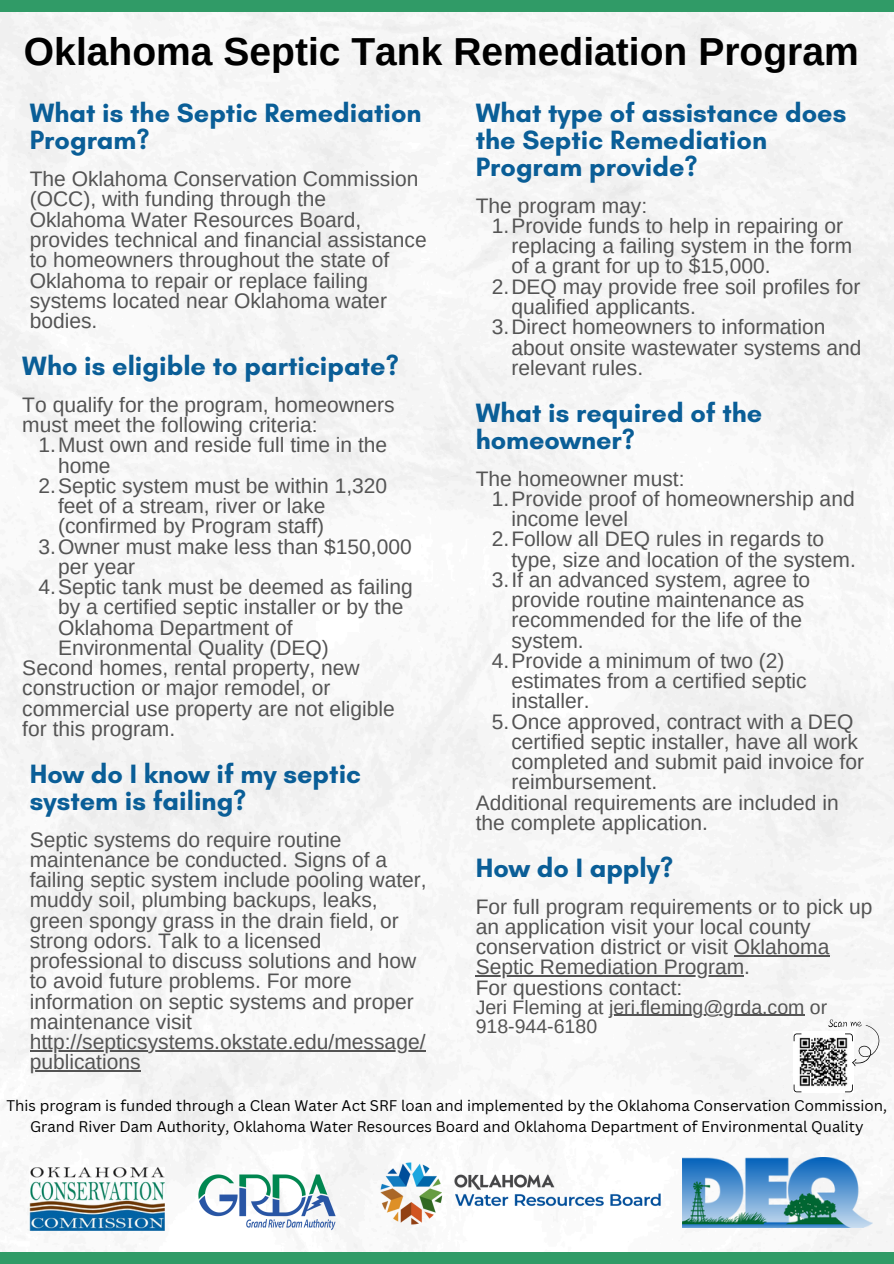
<style>
.page{position:relative;width:894px;height:1264px;background:#fff}
.page>*{position:absolute;margin:0;border:0;box-sizing:border-box;transform-origin:0 0}
.t1{font:700 39px "Arimo";color:#000}
.t2{font:700 27px/27px "Glacial Indifference";color:#0a5e97}
.t3{font:21px/20.2px "Arimo";color:#545454}
.t4{font:19.5px "Arimo";color:#545454}
.t5{font:15px/20.2px "Canva Sans";color:#000;text-align:center}
</style>
<div class="page">
<div style="left:0;top:12px;width:893px;height:1240px;background:#f5f5f5"></div>
<div style="left:0;top:1252px;width:893px;height:11px;background:#309b67"></div>
<div style="left:0;top:0;width:893px;height:12px;background:#309b67"></div>
<img style="left:185px;top:1161px;width:163px;height:79px">
<img style="left:30px;top:1167px;width:135px;height:63px">
<img style="left:682px;top:1157px;width:190px;height:70px">
<img style="left:365px;top:1147px;width:296px;height:92px">
<img style="left:793px;top:1031px;width:60px;height:61px">
<svg style="left:793px;top:1033px;width:8px;height:8px"></svg>
<svg style="left:793px;top:1084px;width:8px;height:8px"></svg>
<svg style="left:844px;top:1084px;width:8px;height:8px"></svg>
<svg style="left:828px;top:1019px;width:51px;height:47px"></svg>
<hr style="left:30px;top:1050px;width:395px;height:1px;background:#545454">
<hr style="left:30px;top:1070px;width:111px;height:1px;background:#545454">
<hr style="left:733px;top:955px;width:96px;height:1px;background:#545454">
<hr style="left:475px;top:975px;width:269px;height:1px;background:#545454">
<hr style="left:609px;top:1014px;width:195px;height:1px;background:#545454">
<h3 class="t1" style="left:24px;top:30px;width:836px">Oklahoma Septic Tank Remediation Program</h3>
<h1 class="t2" style="left:30px;top:99px;width:393px">What is the Septic Remediation<br>Program?</h1>
<h2 class="t3" style="left:30px;top:169px;width:398px">The Oklahoma Conservation Commission (OCC), with funding through the Oklahoma Water Resources Board, provides technical and financial assistance to homeowners throughout the state of Oklahoma to repair or replace failing systems located near Oklahoma water bodies.</h2>
<h2 class="t2" style="left:22px;top:352px;width:378px">Who is eligible to participate?</h2>
<h2 class="t3" style="left:22px;top:394px;width:374px">To qualify for the program, homeowners must meet the following criteria:</h2>
<h3 class="t3" style="left:58px;top:435px;width:330px;text-indent:-20px">1.Must own and reside full time in the home</h3>
<p class="t3" style="left:58px;top:475px;width:330px;text-indent:-20px">2.Septic system must be within 1,320 feet of a stream, river or lake (confirmed by Program staff)</p>
<p class="t3" style="left:58px;top:536px;width:355px;text-indent:-20px">3.Owner must make less than $150,000 per year</p>
<p class="t3" style="left:58px;top:576px;width:356px;text-indent:-20px">4.Septic tank must be deemed as failing by a certified septic installer or by the Oklahoma Department of Environmental Quality (DEQ)</p>
<h3 class="t3" style="left:22px;top:657px;width:374px">Second homes, rental property, new construction or major remodel, or commercial use property are not eligible for this program.</h3>
<p class="t2" style="left:30px;top:760px;width:333px">How do I know if my septic system is failing?</p>
<p class="t3" style="left:30px;top:829px;width:398px">Septic systems do require routine maintenance be conducted. Signs of a failing septic system include pooling water, muddy soil, plumbing backups, leaks, green spongy grass in the drain field, or strong odors. Talk to a licensed professional to discuss solutions and how to avoid future problems. For more information on septic systems and proper maintenance visit</p>
<p class="t3" style="left:30px;top:1031px;width:397px">http://septicsystems.okstate.edu/message/</p>
<p class="t3" style="left:30px;top:1052px;width:112px">publications</p>
<h3 class="t2" style="left:475px;top:99px;width:372px">What type of assistance does the Septic Remediation<br>Program provide?</h3>
<h2 class="t3" style="left:475px;top:195px;width:173px">The program may:</h2>
<h3 class="t3" style="left:511px;top:215px;width:342px;text-indent:-20px">1.Provide funds to help in repairing or replacing a failing system in the form of a grant for up to $15,000.</h3>
<h2 class="t3" style="left:511px;top:276px;width:350px;text-indent:-20px">2.DEQ may provide free soil profiles for qualified applicants.</h2>
<h3 class="t3" style="left:511px;top:317px;width:351px;text-indent:-20px">3.Direct homeowners to information about onsite wastewater systems and relevant rules.</h3>
<p class="t2" style="left:475px;top:399px;width:288px">What is required of the homeowner?</p>
<p class="t3" style="left:475px;top:468px;width:210px">The homeowner must:</p>
<p class="t3" style="left:511px;top:488px;width:345px;text-indent:-20px">1.Provide proof of homeownership and income level</p>
<p class="t3" style="left:511px;top:529px;width:346px;text-indent:-20px">2.Follow all DEQ rules in regards to type, size and location of the system.</p>
<p class="t3" style="left:511px;top:569px;width:300px;text-indent:-20px">3.If an advanced system, agree to provide routine maintenance as recommended for the life of the system.</p>
<h3 class="t3" style="left:511px;top:650px;width:297px;text-indent:-20px">4.Provide a minimum of two (2) estimates from a certified septic installer.</h3>
<h2 class="t3" style="left:511px;top:711px;width:354px;text-indent:-20px">5.Once approved, contract with a DEQ certified septic installer, have all work completed and submit paid invoice for reimbursement.</h2>
<h3 class="t3" style="left:475px;top:792px;width:364px">Additional requirements are included in the complete application.</h3>
<p class="t2" style="left:475px;top:854px;width:199px">How do I apply?</p>
<p class="t3" style="left:475px;top:896px;width:398px">For full program requirements or to pick up an application visit your local county conservation district or visit Oklahoma</p>
<p class="t3" style="left:475px;top:956px;width:276px">Septic Remediation Program.<br>For questions contact:</p>
<p class="t4" style="left:475px;top:996px;width:353px">Jeri Fleming at jeri.fleming@grda.com or</p>
<p class="t4" style="left:475px;top:1015px;width:123px">918-944-6180</p>
<p class="t5" style="left:7px;top:1095px;width:881px">This program is funded through a Clean Water Act SRF loan and implemented by the Oklahoma Conservation Commission,<br>Grand River Dam Authority, Oklahoma Water Resources Board and Oklahoma Department of Environmental Quality</p>
</div>
